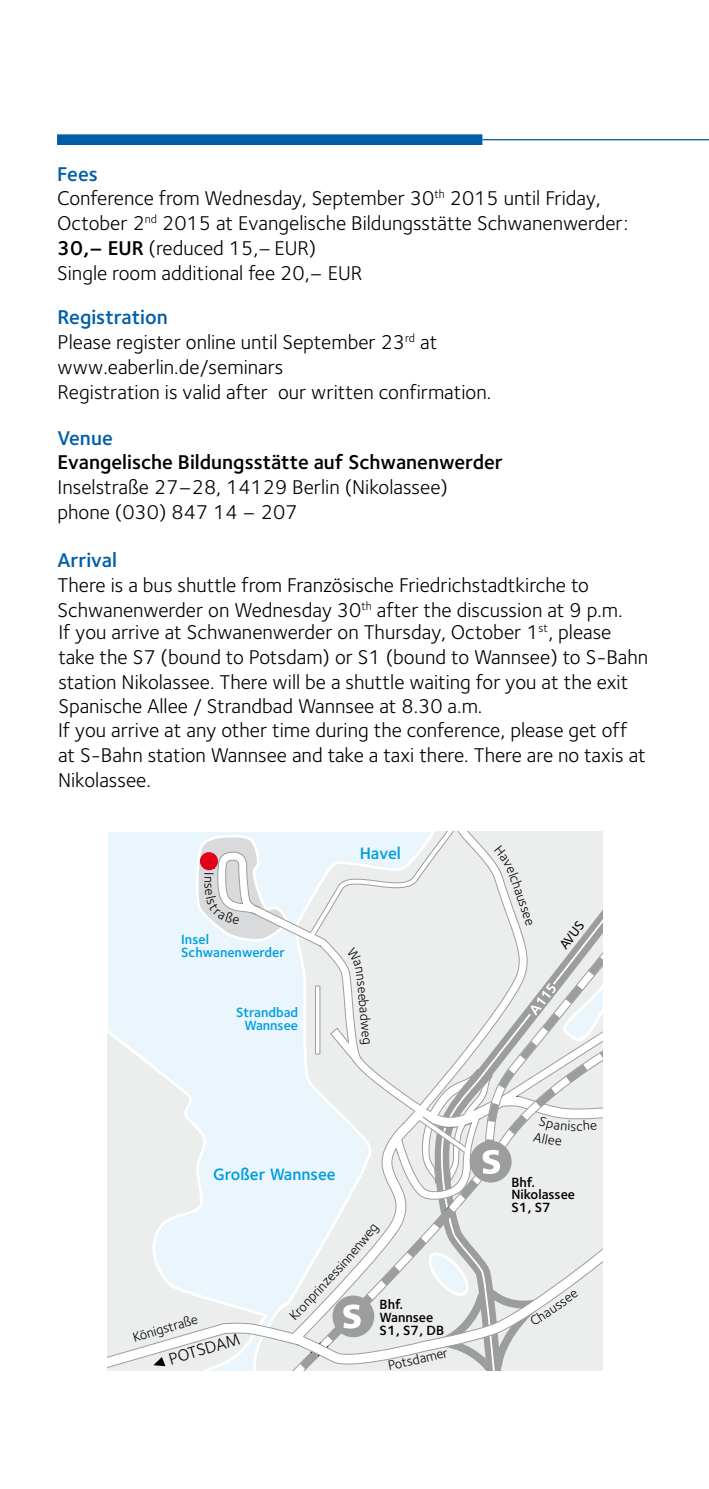
<style>
.page{position:relative;width:709px;height:1489px;background:#fff}
.page>*{position:absolute;margin:0;border:0;box-sizing:border-box;transform-origin:0 0}
.t1{font:20.5px/24.8px "Foundry Sterling";color:#000}
.t2{font:600 20.5px "Foundry Sterling";color:#000}
.t3{font:600 20.5px "Foundry Sterling";color:#005ea8}
.t4{font:600 17px "Foundry Sterling";color:#009ee0}
.t5{font:17px "Foundry Sterling";color:#000}
.t6{font:600 13.75px/12.8px "Foundry Sterling";color:#000}
.t7{font:600 13.75px/12.8px "Foundry Sterling";color:#009ee0;text-align:right}
.t8{font:13.75px "Foundry Sterling";color:#000}
.t9{font:500 13.75px "Foundry Sterling";color:#000}
.s1{font-weight:600;color:#005ea8}
.s2{font-weight:600}
</style>
<div class="page">
<hr style="left:482px;top:139px;width:227px;height:1px;background:#005ea8">
<div style="left:57px;top:134px;width:425px;height:11px;background:#005ea8"></div>
<svg style="left:108px;top:832px;width:25px;height:405px;background:#ebf1f4"></svg>
<svg style="left:108px;top:1237px;width:25px;height:133px;background:#ececed"></svg>
<svg style="left:133px;top:831px;width:469px;height:539px;background:#e7ebed"></svg>
<p class="t1" style="left:57px;top:161px;width:572px"><span class="s1">Fees<br></span>Conference from Wednesday, September 30<sup>th</sup> 2015 until Friday, October 2<sup>nd</sup> 2015 at Evangelische Bildungsstätte Schwanenwerder:<br><span class="s2">30,– EUR</span> (reduced 15,– EUR)<br>Single room additional fee 20,– EUR</p>
<p class="t1" style="left:58px;top:304px;width:435px"><span class="s1">Registration<br></span>Please register online until September 23<sup>rd</sup> at www.eaberlin.de/seminars<br>Registration is valid after our written confirmation.</p>
<p class="t3" style="left:57px;top:425px;width:57px">Venue</p>
<p class="t2" style="left:57px;top:450px;width:447px">Evangelische Bildungsstätte auf Schwanenwerder</p>
<p class="t1" style="left:57px;top:475px;width:392px">Inselstraße 27–28, 14129 Berlin (Nikolassee) phone (030) 847 14 – 207</p>
<p class="t3" style="left:57px;top:548px;width:61px">Arrival</p>
<p class="t1" style="left:57px;top:572px;width:566px">There is a bus shuttle from Französische Friedrichstadtkirche to<br>Schwanenwerder on Wednesday 30<sup>th</sup> after the discussion at 9 p.m.</p>
<p class="t1" style="left:58px;top:619px;width:591px">If you arrive at Schwanenwerder on Thursday, October 1<sup>st</sup>, please take the S7 (bound to Potsdam) or S1 (bound to Wannsee) to S-Bahn station Nikolassee. There will be a shuttle waiting for you at the exit Spanische Allee / Strandbad Wannsee at 8.30 a.m.<br>If you arrive at any other time during the conference, please get off at S-Bahn station Wannsee and take a taxi there. There are no taxis at Nikolassee.</p>
<p class="t8" style="left:217px;top:875px;width:9px;rotate:90deg">n</p>
<p class="t7" style="left:181px;top:933px;width:105px;text-align:left">Insel<br>Schwanenwerder</p>
<p class="t7" style="left:236px;top:1006px;width:63px">Strandbad<br>Wannsee</p>
<p class="t4" style="left:360px;top:843px;width:43px">Havel</p>
<p class="t8" style="left:370px;top:985px;width:46px;rotate:85deg">eebadw</p>
<p class="t4" style="left:213px;top:1163px;width:124px">Großer Wannsee</p>
<p class="t8" style="left:145px;top:1325px;width:54px;rotate:-16deg">nigstraße</p>
<p class="t5" style="left:166px;top:1349px;width:75px;rotate:-16deg">POTSDAM</p>
<p class="t8" style="left:286px;top:1312px;width:76px;rotate:-47deg">Kronprinzessi</p>
<p class="t6" style="left:379px;top:1297px;width:66px">Bhf.<br>Wannsee<br>S1, S7, DB</p>
<p class="t8" style="left:386px;top:1357px;width:26px;rotate:-12deg">Pots</p>
<p class="t9" style="left:556px;top:942px;width:33px;rotate:-53deg">AVUS</p>
<p class="t6" style="left:511px;top:1175px;width:65px">Bhf.<br>Nikolassee<br>S1, S7</p>
</div>
